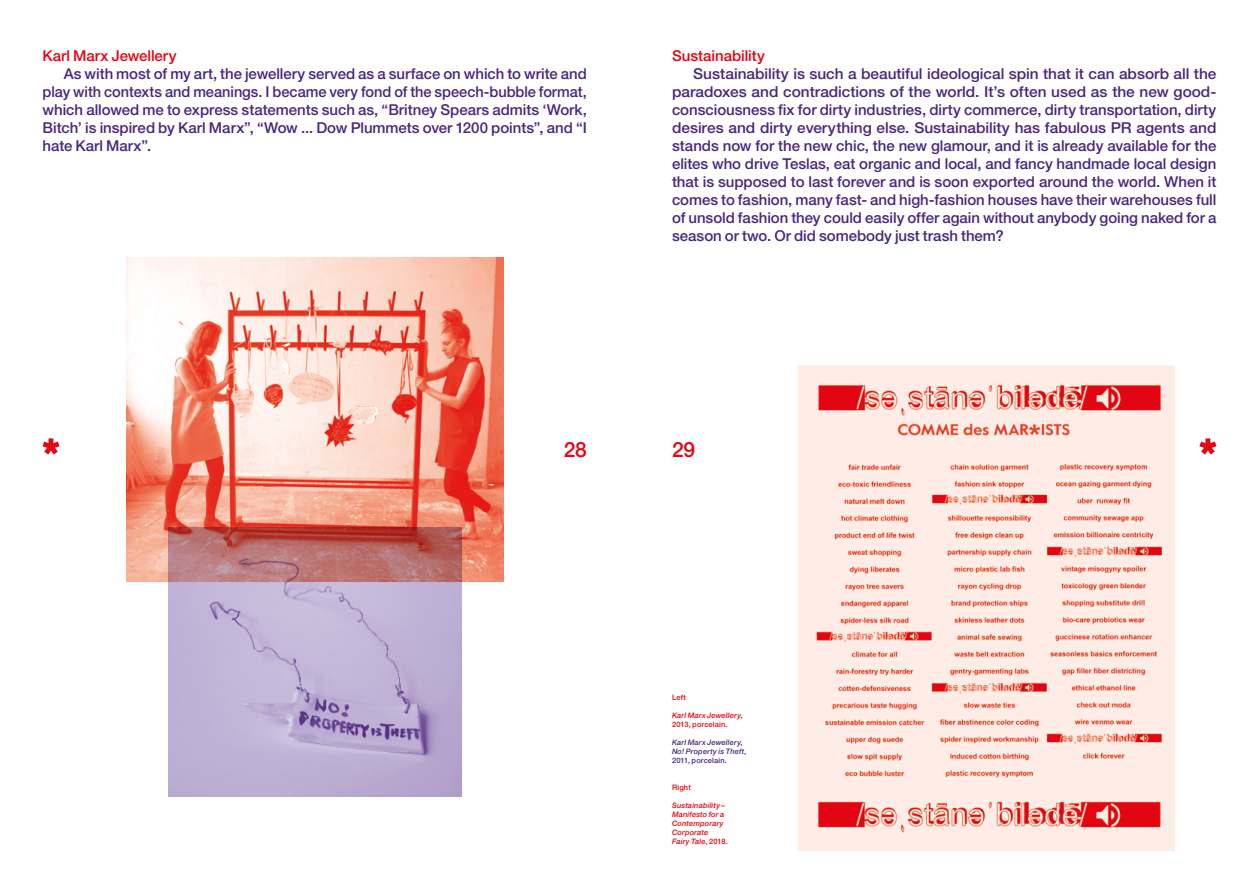
<style>
.page{position:relative;width:1259px;height:893px;background:#fff}
.page>*{position:absolute;margin:0;border:0;box-sizing:border-box;transform-origin:0 0}
.t1{font:500 21px "Helvetica Neue LT Std";color:#e30613}
.Red_Body{font:500 15px/18px "Helvetica Neue LT Std";color:#4b267f;text-align:justify}
.Red_Body-2{font:500 15px "Helvetica Neue LT Std";color:#e30613}
.Red_Body-3{font:italic 500 7.5px/9px "Helvetica Neue LT Std";letter-spacing:.015em;color:#e30613}
.Red_Body-4{font:italic 500 7.5px/9px "Helvetica Neue LT Std";letter-spacing:.02em;color:#4b267f}
.Red_Body-5{font:500 7.5px "Helvetica Neue LT Std";letter-spacing:.015em;color:#e30613}
.s1{font-style:normal}
</style>
<div class="page">
<img style="left:126px;top:258px;width:377px;height:323px">
<img style="left:797px;top:366px;width:377px;height:484px">
<img style="left:168px;top:527px;width:293px;height:270px">
<svg style="left:43px;top:438px;width:17px;height:17px"></svg>
<svg style="left:1199px;top:438px;width:17px;height:17px"></svg>
<p class="Red_Body-2" style="left:43px;top:46px;width:135px">Karl Marx Jewellery</p>
<p class="Red_Body" style="left:43px;top:64px;width:546px;text-indent:21px">As with most of my art, the jewellery served as a surface on which to write and play with contexts and meanings. I became very fond of the speech-bubble format, which allowed me to express statements such as, “Britney Spears admits ‘Work, Bitch’ is inspired by Karl Marx”, “Wow ... Dow Plummets over 1200 points”, and “I hate Karl Marx”.</p>
<p class="Red_Body-2" style="left:672px;top:46px;width:94px">Sustainability</p>
<p class="Red_Body" style="left:672px;top:64px;width:546px;text-indent:21px">Sustainability is such a beautiful ideological spin that it can absorb all the paradoxes and contradictions of the world. It’s often used as the new good&shy;consciousness fix for dirty industries, dirty commerce, dirty transportation, dirty desires and dirty everything else. Sustainability has fabulous PR agents and stands now for the new chic, the new glamour, and it is already available for the elites who drive Teslas, eat organic and local, and fancy handmade local design that is supposed to last forever and is soon exported around the world. When it comes to fashion, many fast- and high-fashion houses have their warehouses full of unsold fashion they could easily offer again without anybody going naked for a season or two. Or did somebody just trash them?</p>
<h1 class="t1" style="left:564px;top:437px;width:25px">28</h1>
<h1 class="t1" style="left:672px;top:437px;width:25px">29</h1>
<p class="Red_Body-5" style="left:672px;top:692px;width:15px">Left</p>
<p class="Red_Body-3" style="left:672px;top:710px;width:72px">Karl Marx Jewellery<span class="s1">,<br>2013, porcelain.</span></p>
<p class="Red_Body-4" style="left:672px;top:737px;width:76px">Karl Marx Jewellery<span class="s1">,<br></span>No! Property is Theft<span class="s1">,<br>2011, porcelain.</span></p>
<p class="Red_Body-5" style="left:672px;top:782px;width:20px">Right</p>
<p class="Red_Body-3" style="left:672px;top:800px;width:57px">Sustainability –<br>Manifesto for a<br>Contemporary<br>Corporate<br>Fairy Tale<span class="s1">, 2018.</span></p>
</div>
